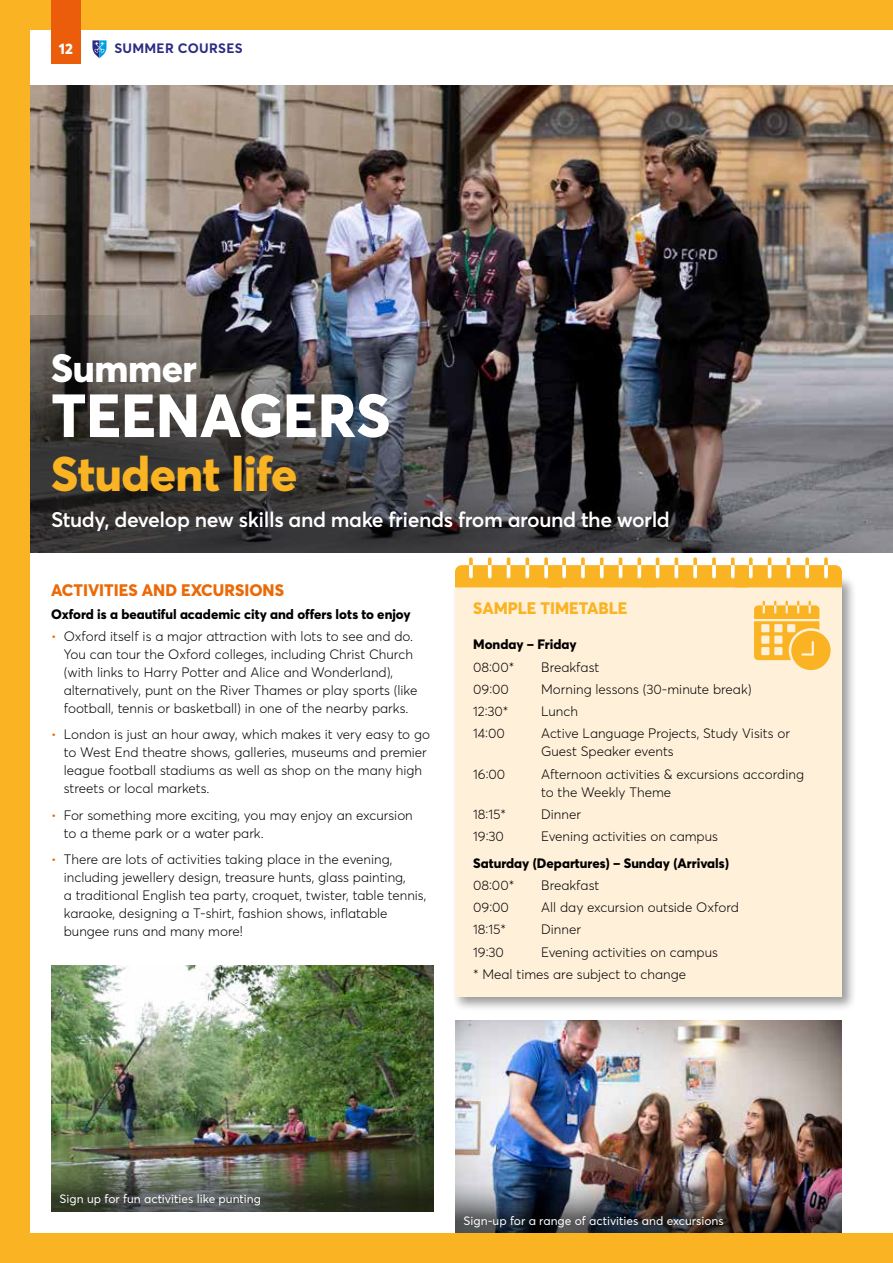
<style>
.page{position:relative;width:893px;height:1263px;background:#fff}
.page>*{position:absolute;margin:0;border:0;box-sizing:border-box;transform-origin:0 0}
.t1{font:800 60px "Averta";color:#fff}
.t2{font:800 48px "Averta";letter-spacing:-.01em;color:#fab322}
.t3{font:800 39px "Averta";letter-spacing:-.01em;color:#fff}
.t4{font:600 21px "Averta";letter-spacing:-.02em;color:#fff}
.t5{font:800 16.5px "Averta";color:#ec6907}
.t6{font:800 16.5px "Averta";color:#fab322}
.t7{font:800 15px "Averta";color:#fff}
.t8{font:300 13.5px/18px "Averta";color:#000}
.t9{font:800 13.5px "Averta";color:#000}
.t10{font:700 13.5px "Averta";letter-spacing:.02em;color:#2b2c83}
.t11{font:12px "Averta";color:#fff}
.s1{color:#ec6907}
</style>
<div class="page">
<img style="left:30px;top:85px;width:863px;height:230px">
<img style="left:30px;top:315px;width:863px;height:238px">
<img style="left:51px;top:965px;width:383px;height:168px">
<img style="left:455px;top:1020px;width:387px;height:138px">
<img style="left:455px;top:1158px;width:387px;height:75px">
<img style="left:51px;top:1133px;width:383px;height:79px">
<div style="left:452px;top:575px;width:404px;height:436px;background:#000;opacity:.4"></div>
<div style="left:455px;top:578px;width:386px;height:418px;background:#fff0da"></div>
<svg style="left:754px;top:601px;width:77px;height:69px"></svg>
<svg style="left:455px;top:557px;width:387px;height:30px"></svg>
<div style="left:0;top:0;width:893px;height:30px;background:#fab322"></div>
<div style="left:51px;top:0;width:30px;height:64px;background:#eb5d0b"></div>
<svg style="left:92px;top:40px;width:14px;height:18px"></svg>
<div style="left:0;top:1233px;width:893px;height:30px;background:#fab322"></div>
<div style="left:0;top:0;width:30px;height:1263px;background:#fab322"></div>
<p class="t7" style="left:59px;top:39px;width:16px">12</p>
<p class="t10" style="left:114px;top:40px;width:130px">SUMMER COURSES</p>
<h3 class="t3" style="left:51px;top:343px;width:147px">Summer</h3>
<h1 class="t1" style="left:51px;top:377px;width:340px">TEENAGERS</h1>
<h2 class="t2" style="left:51px;top:443px;width:248px">Student life</h2>
<h3 class="t4" style="left:51px;top:507px;width:620px">Study, develop new skills and make friends from around the world</h3>
<p class="t5" style="left:51px;top:580px;width:234px">ACTIVITIES AND EXCURSIONS</p>
<p class="t9" style="left:51px;top:605px;width:361px">Oxford is a beautiful academic city and offers lots to enjoy</p>
<p class="t8" style="left:64px;top:627px;width:355px;text-indent:-13px"><span class="s1">•</span> Oxford itself is a major attraction with lots to see and do.<br>You can tour the Oxford colleges, including Christ Church (with links to Harry Potter and Alice and Wonderland), alternatively, punt on the River Thames or play sports (like football, tennis or basketball) in one of the nearby parks.</p>
<p class="t8" style="left:64px;top:725px;width:368px;text-indent:-13px"><span class="s1">•</span> London is just an hour away, which makes it very easy to go to West End theatre shows, galleries, museums and premier league football stadiums as well as shop on the many high streets or local markets.</p>
<p class="t8" style="left:64px;top:806px;width:351px;text-indent:-13px"><span class="s1">•</span> For something more exciting, you may enjoy an excursion to a theme park or a water park.</p>
<p class="t8" style="left:64px;top:850px;width:364px;text-indent:-13px"><span class="s1">•</span> There are lots of activities taking place in the evening, including jewellery design, treasure hunts, glass painting,<br>a traditional English tea party, croquet, twister, table tennis, karaoke, designing a T-shirt, fashion shows, inflatable bungee runs and many more!</p>
<p class="t6" style="left:473px;top:598px;width:156px">SAMPLE TIMETABLE</p>
<p class="t9" style="left:473px;top:636px;width:105px">Monday – Friday</p>
<p class="t8" style="left:473px;top:658px;width:43px">08:00*</p>
<p class="t8" style="left:541px;top:658px;width:60px">Breakfast</p>
<p class="t8" style="left:473px;top:680px;width:37px">09:00</p>
<p class="t8" style="left:541px;top:680px;width:212px">Morning lessons (30-minute break)</p>
<p class="t8" style="left:473px;top:702px;width:37px">12:30*</p>
<p class="t8" style="left:541px;top:702px;width:38px">Lunch</p>
<p class="t8" style="left:473px;top:725px;width:33px">14:00</p>
<p class="t8" style="left:541px;top:725px;width:250px">Active Language Projects, Study Visits or<br>Guest Speaker events</p>
<p class="t8" style="left:473px;top:765px;width:34px">16:00</p>
<p class="t8" style="left:541px;top:765px;width:264px">Afternoon activities &amp; excursions according to the Weekly Theme</p>
<p class="t8" style="left:473px;top:805px;width:34px">18:15*</p>
<p class="t8" style="left:541px;top:805px;width:41px">Dinner</p>
<p class="t8" style="left:473px;top:827px;width:32px">19:30</p>
<p class="t8" style="left:541px;top:827px;width:178px">Evening activities on campus</p>
<p class="t9" style="left:473px;top:854px;width:257px">Saturday (Departures) – Sunday (Arrivals)</p>
<p class="t8" style="left:473px;top:876px;width:43px">08:00*</p>
<p class="t8" style="left:541px;top:876px;width:60px">Breakfast</p>
<p class="t8" style="left:473px;top:898px;width:37px">09:00</p>
<p class="t8" style="left:541px;top:898px;width:199px">All day excursion outside Oxford</p>
<p class="t8" style="left:473px;top:921px;width:34px">18:15*</p>
<p class="t8" style="left:541px;top:921px;width:41px">Dinner</p>
<p class="t8" style="left:473px;top:943px;width:32px">19:30</p>
<p class="t8" style="left:473px;top:941px;width:246px;line-height:22.2px;text-indent:68px">Evening activities on campus * Meal times are subject to change</p>
<p class="t11" style="left:60px;top:1192px;width:203px">Sign up for fun activities like punting</p>
<p class="t11" style="left:463px;top:1213px;width:262px">Sign-up for a range of activities and excursions</p>
</div>
